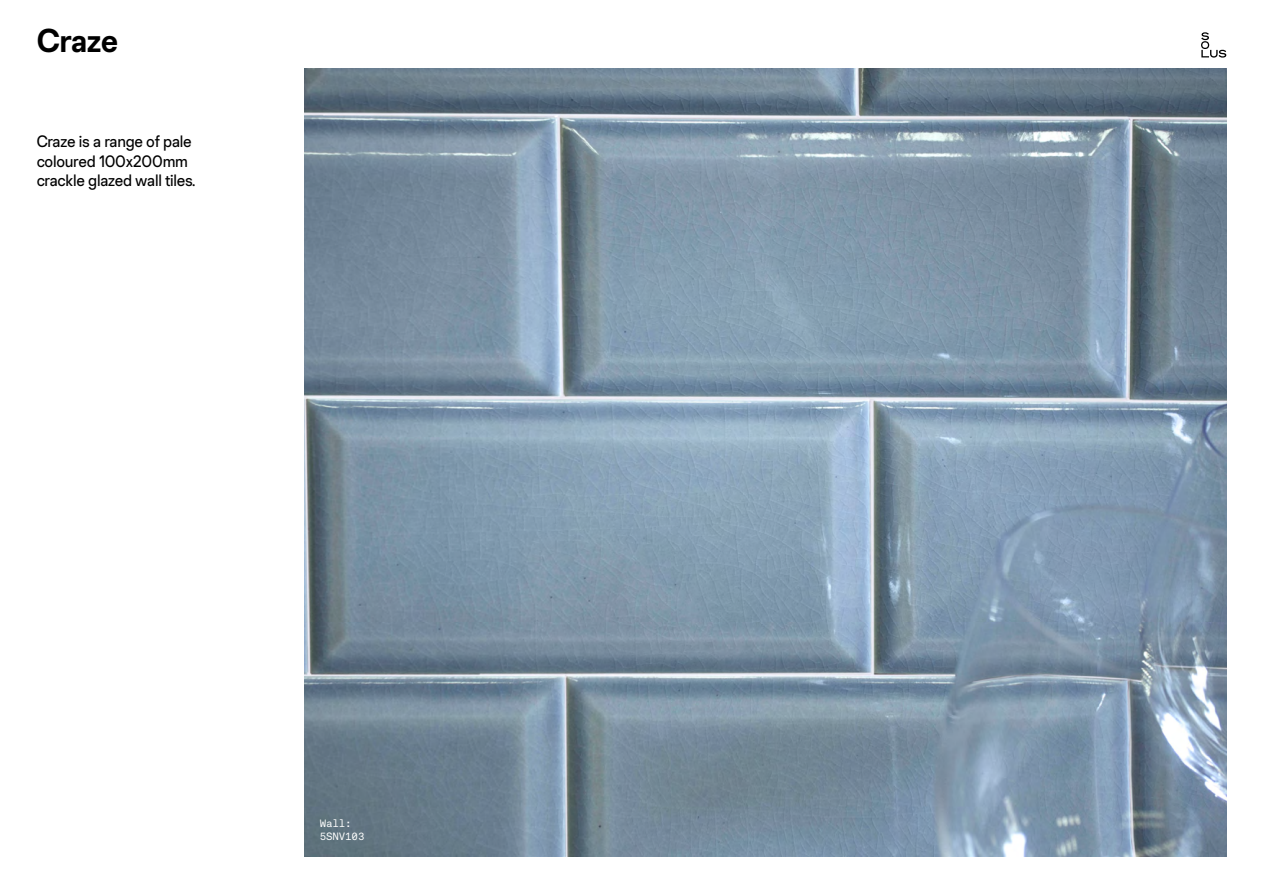
<style>
.page{position:relative;width:1263px;height:893px;background:#fff}
.page>*{position:absolute;margin:0;border:0;box-sizing:border-box;transform-origin:0 0}
.t1{font:600 33px "Chromatic Pro Grotesque";letter-spacing:-.02em;color:#000}
.t2{font:16.5px/19.5px "Chromatic Pro Grotesque";letter-spacing:-.015em;color:#000}
.t3{font:10.5px/13.5px "Akkurat Mono LL";letter-spacing:-.015em;color:#fff}
</style>
<div class="page">
<img style="left:305px;top:69px;width:921px;height:787px">
<svg style="left:1201px;top:32px;width:25px;height:26px"></svg>
<h1 class="t1" style="left:37px;top:20px;width:83px">Craze</h1>
<p class="t2" style="left:37px;top:131px;width:161px">Craze is a range of pale coloured 100x200mm crackle glazed wall tiles.</p>
<p class="t3" style="left:320px;top:816px;width:46px">Wall:<br>5SNV103</p>
</div>
